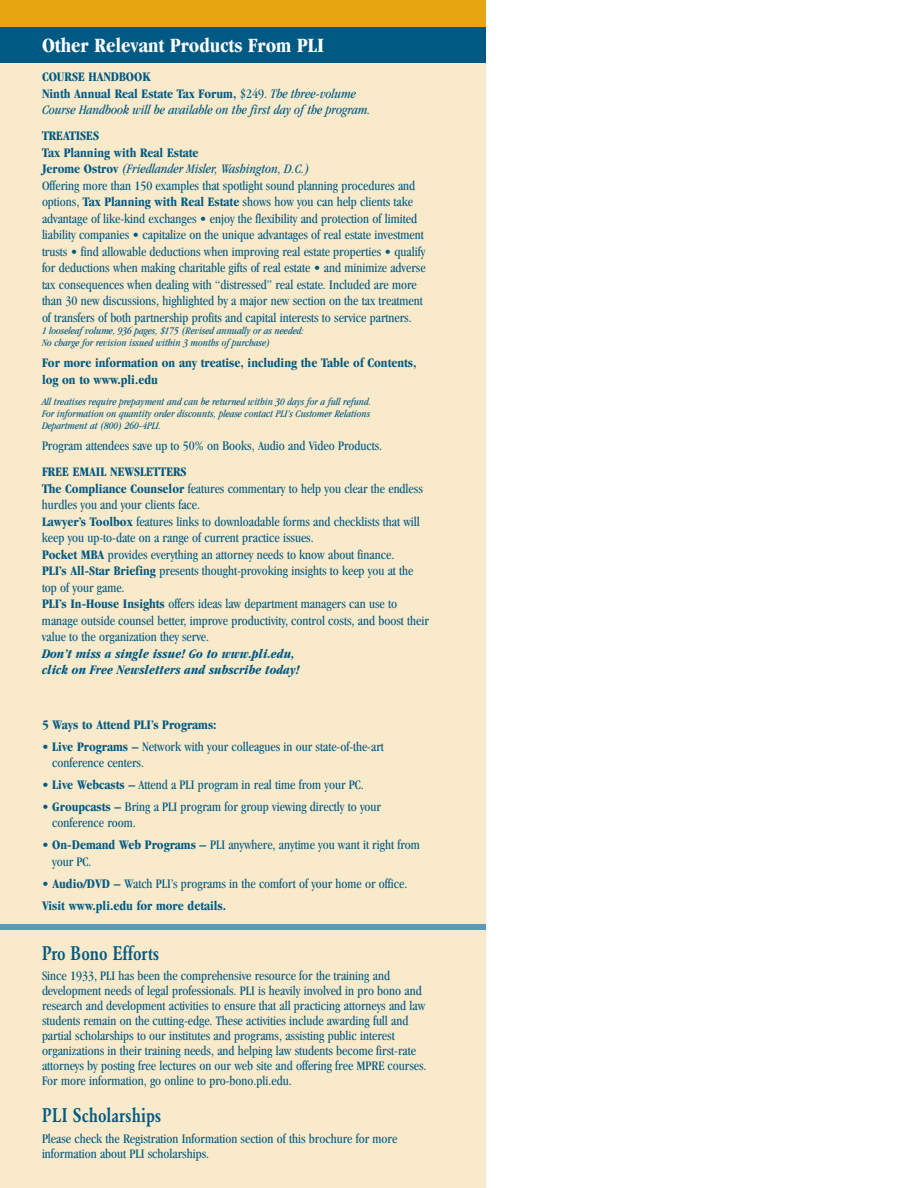
<style>
.page{position:relative;width:918px;height:1188px;background:#fff}
.page>*{position:absolute;margin:0;border:0;box-sizing:border-box;transform-origin:0 0}
.t1{font:700 condensed 21px "Garamond";color:#fff}
.t2{font:500 condensed 19.5px "Garamond BE";color:#005983}
.t3{font:condensed 13.5px/16.5px "Garamond";color:#005983}
.t4{font:italic condensed 13.5px/16.5px "Garamond";color:#005983}
.t5{font:700 condensed 13.5px/16.5px "Garamond";color:#005983}
.t6{font:italic 700 condensed 13.5px/16.5px "Garamond";color:#005983}
.t7{font:italic condensed 10.5px/12px "Garamond";color:#005983}
.s1{font-weight:700;font-style:normal}
.s2{font-style:normal}
.s3{font-weight:700}
.s4{font-style:italic}
</style>
<div class="page">
<div style="left:0;top:0;width:486px;height:1188px;background:#f9eacb"></div>
<div style="left:0;top:0;width:486px;height:37px;background:#e7a512"></div>
<div style="left:0;top:27px;width:486px;height:36px;background:#005983"></div>
<div style="left:0;top:924px;width:486px;height:5px;background:#5a99bb"></div>
<h1 class="t1" style="left:42px;top:37px;width:284px">Other Relevant Products From PLI</h1>
<p class="t4" style="left:42px;top:70px;width:330px"><span class="s1">COURSE HANDBOOK<br>Ninth Annual Real Estate Tax Forum,</span> <span class="s2">$249.</span> The three-volume<br>Course Handbook will be available on the first day of the program.</p>
<p class="t3" style="left:42px;top:128px;width:385px"><span class="s3">TREATISES<br>Tax Planning with Real Estate<br>Jerome Ostrov</span> <span class="s4">(Friedlander Misler, Washington, D.C.)<br></span>Offering more than 150 examples that spotlight sound planning procedures and options, <span class="s3">Tax Planning with Real Estate</span> shows how you can help clients take advantage of like-kind exchanges • enjoy the flexibility and protection of limited liability companies • capitalize on the unique advantages of real estate investment trusts • find allowable deductions when improving real estate properties • qualify for deductions when making charitable gifts of real estate • and minimize adverse tax consequences when dealing with “distressed” real estate. Included are more than 30 new discussions, highlighted by a major new section on the tax treatment of transfers of both partnership profits and capital interests to service partners.</p>
<p class="t7" style="left:42px;top:325px;width:263px">1 looseleaf volume, 936 pages, $175 (Revised annually or as needed:<br>No charge for revision issued within 3 months of purchase)</p>
<p class="t5" style="left:42px;top:356px;width:376px">For more information on any treatise, including the Table of Contents, log on to www.pli.edu</p>
<p class="t7" style="left:42px;top:396px;width:331px;text-align:justify">All treatises require prepayment and can be returned within 30 days for a full refund.<br>For information on quantity order discounts, please contact PLI’s Customer Relations Department at (800) 260-4PLI.</p>
<p class="t3" style="left:42px;top:439px;width:342px">Program attendees save up to 50% on Books, Audio and Video Products.</p>
<p class="t3" style="left:42px;top:465px;width:388px"><span class="s3">FREE EMAIL NEWSLETTERS<br>The Compliance Counselor</span> features commentary to help you clear the endless hurdles you and your clients face.<br><span class="s3">Lawyer’s Toolbox</span> features links to downloadable forms and checklists that will keep you up-to-date on a range of current practice issues.<br><span class="s3">Pocket MBA</span> provides everything an attorney needs to know about finance.<br><span class="s3">PLI’s All-Star Briefing</span> presents thought-provoking insights to keep you at the top of your game.<br><span class="s3">PLI’s In-House Insights</span> offers ideas law department managers can use to manage outside counsel better, improve productivity, control costs, and boost their value to the organization they serve.</p>
<p class="t6" style="left:42px;top:646px;width:259px">Don’t miss a single issue! Go to www.pli.edu, click on Free Newsletters and subscribe today!</p>
<p class="t5" style="left:42px;top:717px;width:176px">5 Ways to Attend PLI’s Programs:</p>
<p class="t3" style="left:52px;top:739px;width:333px;text-indent:-10px"><span class="s3">• Live Programs –</span> Network with your colleagues in our state-of-the-art conference centers.</p>
<p class="t3" style="left:42px;top:777px;width:323px"><span class="s3">• Live Webcasts –</span> Attend a PLI program in real time from your PC.</p>
<p class="t3" style="left:52px;top:799px;width:330px;text-indent:-10px"><span class="s3">• Groupcasts –</span> Bring a PLI program for group viewing directly to your conference room.</p>
<p class="t3" style="left:52px;top:838px;width:369px;text-indent:-10px"><span class="s3">• On-Demand Web Programs –</span> PLI anywhere, anytime you want it right from your PC.</p>
<p class="t3" style="left:42px;top:873px;width:367px;line-height:21.9px"><span class="s3">• Audio/DVD –</span> Watch PLI’s programs in the comfort of your home or office.<br><span class="s3">Visit www.pli.edu for more details.</span></p>
<h2 class="t2" style="left:42px;top:945px;width:119px">Pro Bono Efforts</h2>
<p class="t3" style="left:42px;top:970px;width:386px;line-height:15px">Since 1933, PLI has been the comprehensive resource for the training and development needs of legal professionals. PLI is heavily involved in pro bono and research and development activities to ensure that all practicing attorneys and law students remain on the cutting-edge. These activities include awarding full and partial scholarships to our institutes and programs, assisting public interest organizations in their training needs, and helping law students become first-rate attorneys by posting free lectures on our web site and offering free MPRE courses.<br>For more information, go online to pro-bono.pli.edu.</p>
<h2 class="t2" style="left:42px;top:1107px;width:121px">PLI Scholarships</h2>
<p class="t3" style="left:42px;top:1132px;width:357px;line-height:15px">Please check the Registration Information section of this brochure for more information about PLI scholarships.</p>
</div>
